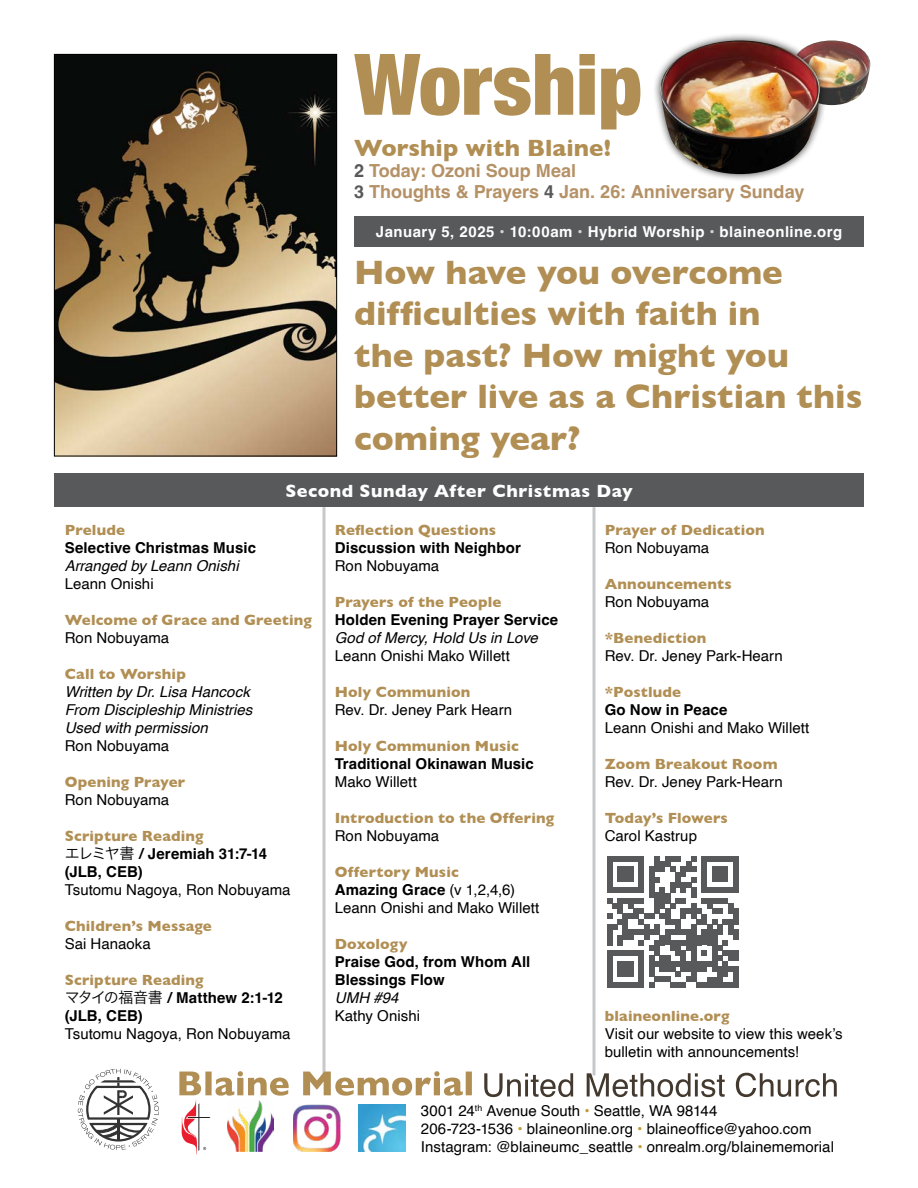
<style>
.page{position:relative;width:918px;height:1188px;background:#fff}
.page>*{position:absolute;margin:0;border:0;box-sizing:border-box;transform-origin:0 0}
.t1{font:700 34.5px/41.4px "Gill Sans";color:#b18f54}
.t2{font:700 24px "Gill Sans";color:#b18f54}
.t3{font:700 18px/21px "Helvetica";color:#b59166}
.t4{font:700 18px "Gill Sans";letter-spacing:.03em;color:#fff}
.t5{font:15px/18px "Helvetica";letter-spacing:.005em;color:#000}
.t6{font:700 15px "Gill Sans";letter-spacing:.01em;color:#b18f54}
.t7{font:700 15px/18px "Helvetica";letter-spacing:.005em;color:#000}
.t8{font:italic 15px/18px "Helvetica";letter-spacing:.005em;color:#000}
.t9{font:700 15px "Helvetica";letter-spacing:.03em;color:#fff}
.s1{color:#58595b}
.s2{color:#d1d3d4}
.s3{font-family:"Hira Kaku Pro N W3";font-weight:400}
.s4{font-weight:700}
.s5{color:#c39a34}
</style>
<div class="page">
<img style="left:828px;top:40px;width:42px;height:65px">
<div style="left:54px;top:474px;width:810px;height:33px;background:#58595b"></div>
<svg style="left:322px;top:507px;width:4px;height:564px;background:#d4d5d7"></svg>
<svg style="left:592px;top:507px;width:4px;height:566px;background:#d4d5d7"></svg>
<svg style="left:78px;top:1069px;width:81px;height:81px"></svg>
<svg style="left:179px;top:1071px;width:293px;height:83px"></svg>
<svg style="left:484px;top:1073px;width:353px;height:24px"></svg>
<img style="left:228px;top:1101px;width:46px;height:51px">
<svg style="left:354px;top:54px;width:286px;height:75px"></svg>
<div style="left:354px;top:216px;width:510px;height:30px;background:#58595b"></div>
<img style="left:56px;top:56px;width:279px;height:398px">
<div style="left:54px;top:54px;width:283px;height:402px;border:1px solid #000"></div>
<div style="left:652px;top:32px;width:176px;height:150px;background:#000;opacity:.75"></div>
<img style="left:660px;top:40px;width:160px;height:134px">
<svg style="left:607px;top:856px;width:132px;height:131px"></svg>
<div style="left:733px;top:914px;width:6px;height:10px;background:#58595b"></div>
<div style="left:733px;top:930px;width:6px;height:10px;background:#58595b"></div>
<div style="left:733px;top:951px;width:6px;height:10px;background:#58595b"></div>
<div style="left:733px;top:966px;width:6px;height:11px;background:#58595b"></div>
<div style="left:733px;top:977px;width:6px;height:10px;background:#58595b"></div>
<h2 class="t2" style="left:354px;top:129px;width:258px">Worship with Blaine!</h2>
<p class="t3" style="left:354px;top:163px;width:452px"><span class="s1">2</span> Today: Ozoni Soup Meal<br><span class="s1">3</span> Thoughts &amp; Prayers <span class="s1">4</span> Jan. 26: Anniversary Sunday</p>
<p class="t9" style="left:376px;top:222px;width:468px">January 5, 2025 <span class="s2">•</span> 10:00am <span class="s2">•</span> Hybrid Worship <span class="s2">•</span> blaineonline.org</p>
<h1 class="t1" style="left:354px;top:251px;width:510px">How have you overcome difficulties with faith in<br>the past? How might you better live as a Christian this coming year?</h1>
<p class="t4" style="left:285px;top:476px;width:349px">Second Sunday After Christmas Day</p>
<p class="t6" style="left:65px;top:518px;width:62px">Prelude</p>
<p class="t7" style="left:65px;top:541px;width:193px">Selective Christmas Music</p>
<p class="t8" style="left:65px;top:557px;width:175px">Arranged by Leann Onishi</p>
<p class="t5" style="left:65px;top:576px;width:90px">Leann Onishi</p>
<p class="t6" style="left:65px;top:608px;width:249px">Welcome of Grace and Greeting</p>
<p class="t5" style="left:65px;top:630px;width:106px">Ron Nobuyama</p>
<p class="t6" style="left:65px;top:662px;width:123px">Call to Worship</p>
<p class="t8" style="left:65px;top:683px;width:189px">Written by Dr. Lisa Hancock<br>From Discipleship Ministries<br>Used with permission</p>
<p class="t5" style="left:65px;top:738px;width:106px">Ron Nobuyama</p>
<p class="t6" style="left:65px;top:770px;width:122px">Opening Prayer</p>
<p class="t5" style="left:65px;top:792px;width:106px">Ron Nobuyama</p>
<p class="t6" style="left:65px;top:824px;width:140px">Scripture Reading</p>
<p class="t7" style="left:65px;top:847px;width:204px"><span class="s3">エレミヤ書</span> / Jeremiah 31:7-14 (JLB, CEB)</p>
<p class="t5" style="left:65px;top:882px;width:227px">Tsutomu Nagoya, Ron Nobuyama</p>
<p class="t6" style="left:65px;top:914px;width:149px">Children’s Message</p>
<p class="t5" style="left:65px;top:936px;width:88px">Sai Hanaoka</p>
<p class="t6" style="left:65px;top:968px;width:140px">Scripture Reading</p>
<p class="t7" style="left:65px;top:991px;width:220px"><span class="s3">マタイの福音書</span> / Matthew 2:1-12 (JLB, CEB)</p>
<p class="t5" style="left:65px;top:1026px;width:227px">Tsutomu Nagoya, Ron Nobuyama</p>
<p class="t6" style="left:335px;top:518px;width:163px">Reflection Questions</p>
<p class="t7" style="left:335px;top:541px;width:188px">Discussion with Neighbor</p>
<p class="t5" style="left:335px;top:558px;width:106px">Ron Nobuyama</p>
<p class="t6" style="left:335px;top:590px;width:168px">Prayers of the People</p>
<p class="t7" style="left:335px;top:613px;width:225px">Holden Evening Prayer Service</p>
<p class="t8" style="left:335px;top:629px;width:205px">God of Mercy, Hold Us in Love</p>
<p class="t5" style="left:335px;top:648px;width:177px">Leann Onishi Mako Willett</p>
<p class="t6" style="left:335px;top:680px;width:137px">Holy Communion</p>
<p class="t5" style="left:335px;top:702px;width:179px">Rev. Dr. Jeney Park Hearn</p>
<p class="t6" style="left:335px;top:734px;width:186px">Holy Communion Music</p>
<p class="t7" style="left:335px;top:757px;width:201px">Traditional Okinawan Music</p>
<p class="t5" style="left:335px;top:774px;width:84px">Mako Willett</p>
<p class="t6" style="left:335px;top:806px;width:221px">Introduction to the Offering</p>
<p class="t5" style="left:335px;top:828px;width:106px">Ron Nobuyama</p>
<p class="t6" style="left:335px;top:860px;width:125px">Offertory Music</p>
<p class="t5" style="left:335px;top:882px;width:206px"><span class="s4">Amazing Grace</span> (v 1,2,4,6)<br>Leann Onishi and Mako Willett</p>
<p class="t6" style="left:335px;top:932px;width:74px">Doxology</p>
<p class="t7" style="left:335px;top:955px;width:197px">Praise God, from Whom All<br>Blessings Flow</p>
<p class="t8" style="left:335px;top:989px;width:65px">UMH #94</p>
<p class="t5" style="left:335px;top:1008px;width:87px">Kathy Onishi</p>
<p class="t6" style="left:605px;top:518px;width:162px">Prayer of Dedication</p>
<p class="t5" style="left:605px;top:540px;width:106px">Ron Nobuyama</p>
<p class="t6" style="left:605px;top:572px;width:128px">Announcements</p>
<p class="t5" style="left:605px;top:594px;width:106px">Ron Nobuyama</p>
<p class="t6" style="left:605px;top:626px;width:103px">*Benediction</p>
<p class="t5" style="left:605px;top:648px;width:179px">Rev. Dr. Jeney Park-Hearn</p>
<p class="t6" style="left:605px;top:680px;width:78px">*Postlude</p>
<p class="t7" style="left:605px;top:703px;width:124px">Go Now in Peace</p>
<p class="t5" style="left:605px;top:720px;width:206px">Leann Onishi and Mako Willett</p>
<p class="t6" style="left:605px;top:752px;width:174px">Zoom Breakout Room</p>
<p class="t5" style="left:605px;top:774px;width:179px">Rev. Dr. Jeney Park-Hearn</p>
<p class="t6" style="left:605px;top:806px;width:125px">Today’s Flowers</p>
<p class="t5" style="left:605px;top:828px;width:94px">Carol Kastrup</p>
<p class="t6" style="left:605px;top:1004px;width:126px">blaineonline.org</p>
<p class="t5" style="left:605px;top:1026px;width:239px">Visit our website to view this week’s bulletin with announcements!</p>
<p class="t5" style="left:421px;top:1102px;width:415px">3001 24<sup>th</sup> Avenue South <span class="s5">•</span> Seattle, WA 98144<br>206-723-1536 <span class="s5">•</span> blaineonline.org <span class="s5">•</span> blaineoffice@yahoo.com<br>Instagram: @blaineumc_seattle <span class="s5">•</span> onrealm.org/blainememorial</p>
</div>
